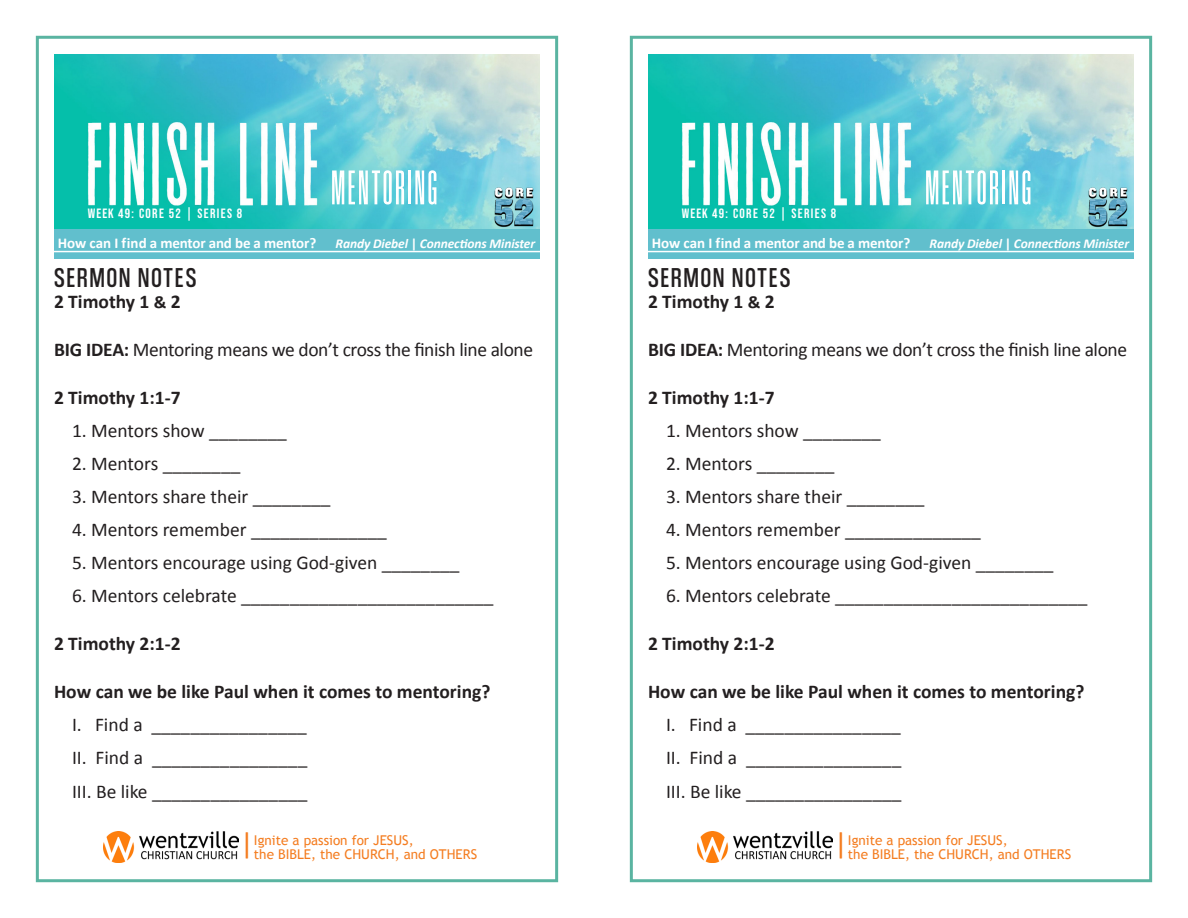
<style>
.page{position:relative;width:1188px;height:918px;background:#fff}
.page>*{position:absolute;margin:0;border:0;box-sizing:border-box;transform-origin:0 0}
.t1{font:51px "Coolvetica Crammed Rg";letter-spacing:.06em;color:#fff}
.t2{font:29.55px "Calibri";color:#f47d21}
.t3{font:28.5px "Coolvetica Condensed Rg";letter-spacing:.075em;color:#231f20}
.t4{font:19.5px "Calibri";color:#231f20}
.t5{font:700 19.5px "Calibri";color:#231f20}
.t6{font:19.5px "Calibri";letter-spacing:-.02em;color:#231f20}
.t7{font:700 15px "Calibri";letter-spacing:-.01em;color:#fff}
.t8{font:13.5px "Trebuchet MS";color:#f47d21}
.t9{font:italic 700 13.5px "Calibri";letter-spacing:-.01em;color:#fff}
.t10{font:13.5px "Bebas Neue";letter-spacing:.1em;color:#fff}
.s1{font-style:normal}
.s2{font-size:18px}
.s3{font-weight:700}
</style>
<div class="page">
<div style="left:630px;top:36px;width:522px;height:846px;border:3px solid #5ab4a1"></div>
<img style="left:648px;top:54px;width:486px;height:175px">
<div style="left:648px;top:229px;width:486px;height:29px;background:#61bfcd"></div>
<img style="left:698px;top:831px;width:135px;height:31px">
<hr style="left:644px;top:251px;width:490px;height:1px;background:#fff">
<img style="left:1077px;top:187px;width:57px;height:42px">
<div style="left:36px;top:36px;width:522px;height:846px;border:3px solid #5ab4a1"></div>
<img style="left:54px;top:54px;width:486px;height:175px">
<div style="left:54px;top:229px;width:486px;height:29px;background:#61bfcd"></div>
<img style="left:104px;top:831px;width:135px;height:31px">
<hr style="left:50px;top:251px;width:490px;height:1px;background:#fff">
<img style="left:483px;top:187px;width:57px;height:42px">
<p class="t1" style="left:332px;top:161px;width:107px">MENTORING</p>
<p class="t1" style="left:926px;top:161px;width:107px">MENTORING</p>
<p class="t10" style="left:88px;top:206px;width:156px">WEEK 49: CORE 52 | SERIES 8</p>
<p class="t10" style="left:682px;top:206px;width:156px">WEEK 49: CORE 52 | SERIES 8</p>
<p class="t7" style="left:58px;top:233px;width:260px">How can I find a mentor and be a mentor?</p>
<p class="t9" style="left:336px;top:234px;width:201px">Randy Diebel <span class="s1">|</span> Connections Minister</p>
<p class="t7" style="left:652px;top:233px;width:260px">How can I find a mentor and be a mentor?</p>
<p class="t9" style="left:930px;top:234px;width:201px">Randy Diebel <span class="s1">|</span> Connections Minister</p>
<p class="t3" style="left:54px;top:260px;width:144px">SERMON NOTES</p>
<p class="t5" style="left:54px;top:288px;width:128px">2 Timothy 1 <span class="s2">&amp;</span> 2</p>
<p class="t6" style="left:54px;top:336px;width:481px"><span class="s3">BIG IDEA:</span> Mentoring means we don’t cross the finish line alone</p>
<p class="t5" style="left:54px;top:384px;width:128px">2 Timothy 1:1-7</p>
<p class="t4" style="left:72px;top:417px;width:216px">1. Mentors show ________</p>
<p class="t4" style="left:72px;top:450px;width:170px">2. Mentors ________</p>
<p class="t4" style="left:72px;top:483px;width:260px">3. Mentors share their ________</p>
<p class="t4" style="left:72px;top:516px;width:317px">4. Mentors remember ______________</p>
<p class="t4" style="left:72px;top:549px;width:389px">5. Mentors encourage using God-given ________</p>
<p class="t4" style="left:72px;top:582px;width:423px">6. Mentors celebrate __________________________</p>
<p class="t5" style="left:54px;top:630px;width:128px">2 Timothy 2:1-2</p>
<p class="t5" style="left:54px;top:678px;width:438px">How can we be like Paul when it comes to mentoring?</p>
<p class="t4" style="left:72px;top:711px;width:236px">I. Find a ________________</p>
<p class="t4" style="left:72px;top:744px;width:237px">II. Find a ________________</p>
<p class="t4" style="left:72px;top:778px;width:237px">III. Be like ________________</p>
<p class="t3" style="left:648px;top:260px;width:144px">SERMON NOTES</p>
<p class="t5" style="left:648px;top:288px;width:128px">2 Timothy 1 <span class="s2">&amp;</span> 2</p>
<p class="t6" style="left:648px;top:336px;width:481px"><span class="s3">BIG IDEA:</span> Mentoring means we don’t cross the finish line alone</p>
<p class="t5" style="left:648px;top:384px;width:128px">2 Timothy 1:1-7</p>
<p class="t4" style="left:666px;top:417px;width:216px">1. Mentors show ________</p>
<p class="t4" style="left:666px;top:450px;width:170px">2. Mentors ________</p>
<p class="t4" style="left:666px;top:483px;width:260px">3. Mentors share their ________</p>
<p class="t4" style="left:666px;top:516px;width:317px">4. Mentors remember ______________</p>
<p class="t4" style="left:666px;top:549px;width:389px">5. Mentors encourage using God-given ________</p>
<p class="t4" style="left:666px;top:582px;width:423px">6. Mentors celebrate __________________________</p>
<p class="t5" style="left:648px;top:630px;width:128px">2 Timothy 2:1-2</p>
<p class="t5" style="left:648px;top:678px;width:438px">How can we be like Paul when it comes to mentoring?</p>
<p class="t4" style="left:666px;top:711px;width:236px">I. Find a ________________</p>
<p class="t4" style="left:666px;top:744px;width:237px">II. Find a ________________</p>
<p class="t4" style="left:666px;top:778px;width:237px">III. Be like ________________</p>
<p class="t2" style="left:240px;top:823px;width:15px">|</p>
<p class="t8" style="left:254px;top:833px;width:161px">Ignite a passion for JESUS,</p>
<p class="t8" style="left:254px;top:846px;width:225px">the BIBLE, the CHURCH, and OTHERS</p>
<p class="t2" style="left:834px;top:823px;width:15px">|</p>
<p class="t8" style="left:848px;top:833px;width:161px">Ignite a passion for JESUS,</p>
<p class="t8" style="left:848px;top:846px;width:225px">the BIBLE, the CHURCH, and OTHERS</p>
</div>
